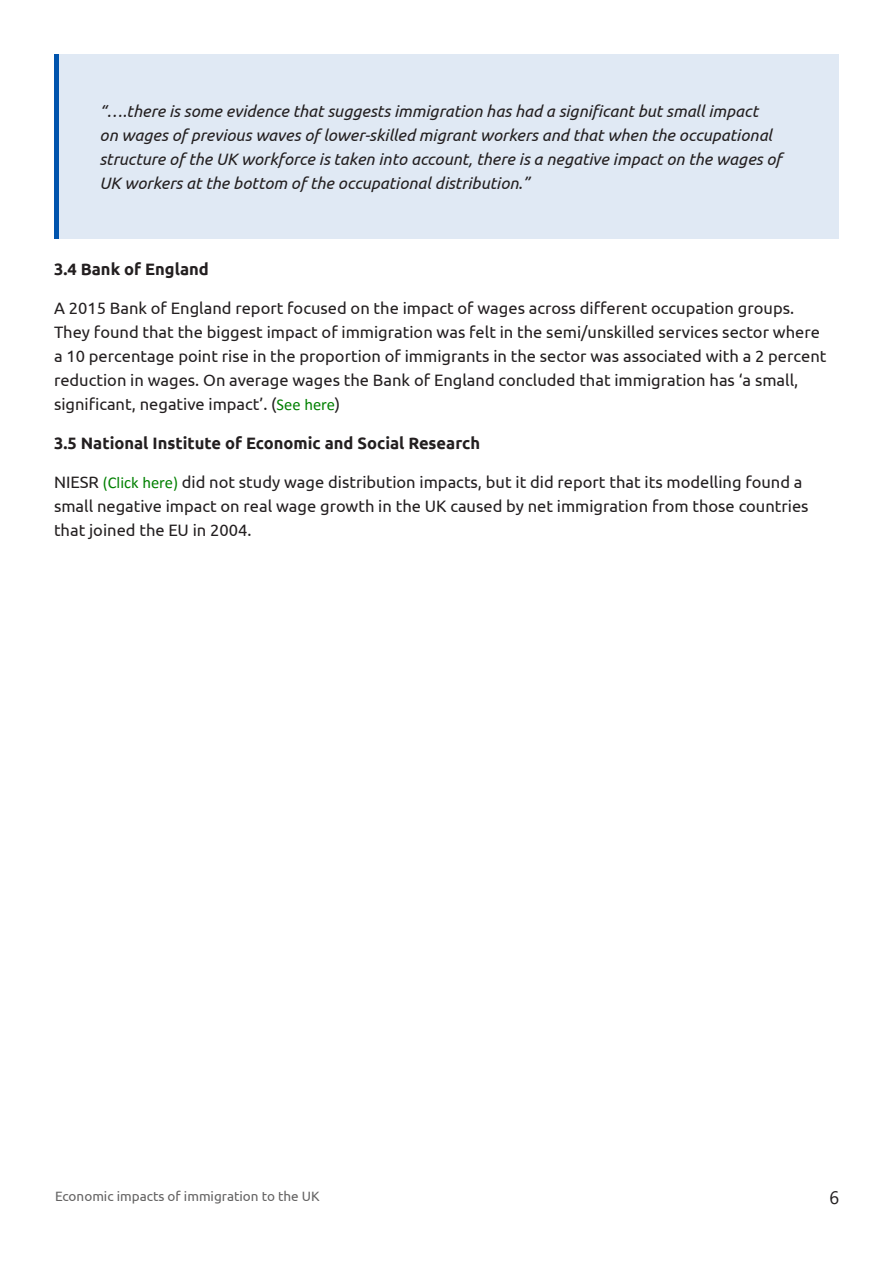
<style>
.page{position:relative;width:893px;height:1263px;background:#fff}
.page>*{position:absolute;margin:0;border:0;box-sizing:border-box;transform-origin:0 0}
.t1{font:18px "Segoe UI";color:#231f20}
.t2{font:16.5px/24px "Ubuntu";color:#231f20}
.t3{font:italic 16.5px/24px "Ubuntu";color:#231f20}
.t4{font:700 16.5px "Ubuntu";color:#231f20}
.t5{font:13.5px "Ubuntu";color:#646363}
.s1{font-family:"Calibri";color:#008000}
</style>
<div class="page">
<div style="left:56px;top:56px;width:781px;height:181px;background:#e0e9f4"></div>
<div style="left:54px;top:54px;width:785px;height:185px;border:3px solid #e0e9f4"></div>
<hr style="left:54px;top:54px;width:4px;height:185px;background:#0054ad">
<p class="t3" style="left:100px;top:99px;width:684px">“….there is some evidence that suggests immigration has had a significant but small impact<br>on wages of previous waves of lower-skilled migrant workers and that when the occupational structure of the UK workforce is taken into account, there is a negative impact on the wages of UK workers at the bottom of the occupational distribution.”</p>
<p class="t4" style="left:54px;top:259px;width:156px">3.4 Bank of England</p>
<p class="t2" style="left:54px;top:295px;width:774px">A 2015 Bank of England report focused on the impact of wages across different occupation groups.<br>They found that the biggest impact of immigration was felt in the semi/unskilled services sector where a 10 percentage point rise in the proportion of immigrants in the sector was associated with a 2 percent reduction in wages. On average wages the Bank of England concluded that immigration has ‘a small, significant, negative impact’. (<span class="s1">See here</span>)</p>
<p class="t4" style="left:54px;top:433px;width:428px">3.5 National Institute of Economic and Social Research</p>
<p class="t2" style="left:54px;top:469px;width:756px">NIESR <span class="s1">(Click here)</span> did not study wage distribution impacts, but it did report that its modelling found a small negative impact on real wage growth in the UK caused by net immigration from those countries that joined the EU in 2004.</p>
<p class="t5" style="left:55px;top:1188px;width:266px">Economic impacts of immigration to the UK</p>
<p class="t1" style="left:830px;top:1183px;width:11px">6</p>
</div>
